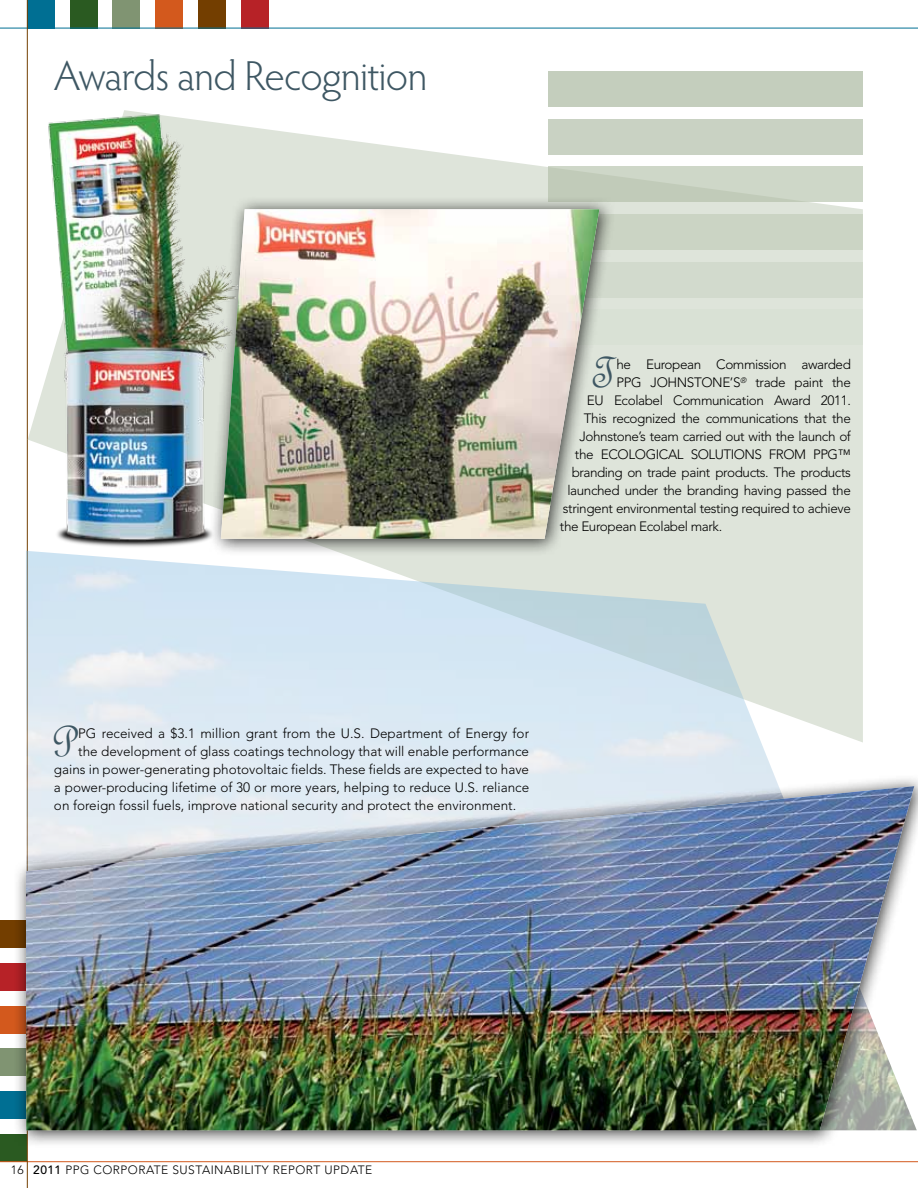
<style>
.page{position:relative;width:918px;height:1188px;background:#fff}
.page>*{position:absolute;margin:0;border:0;box-sizing:border-box;transform-origin:0 0}
.t1{font:45.6px "French Script";color:#3e5763}
.t2{font:300 42px "Hypatia Sans Pro";letter-spacing:-.02em;color:#3e5763}
.t3{font:300 13.5px/18px "Avenir LT Std";letter-spacing:-.03em;color:#000}
.t4{font:300 13.5px "Avenir LT Std";color:#000}
.t5{font:300 12px "Avenir LT Std";letter-spacing:.04em;color:#000}
.s1{font-weight:500}
</style>
<div class="page">
<div style="left:0;top:1134px;width:27px;height:27px;background:#2a5a21"></div>
<div style="left:0;top:1091px;width:27px;height:28px;background:#006f93"></div>
<div style="left:0;top:1049px;width:27px;height:27px;background:#809472"></div>
<div style="left:0;top:1006px;width:27px;height:27px;background:#d3591d"></div>
<div style="left:0;top:963px;width:27px;height:28px;background:#b72227"></div>
<div style="left:0;top:921px;width:27px;height:27px;background:#733e00"></div>
<div style="left:27px;top:0;width:28px;height:28px;background:#006f93"></div>
<div style="left:70px;top:0;width:27px;height:28px;background:#2a5a21"></div>
<div style="left:113px;top:0;width:27px;height:28px;background:#809472"></div>
<div style="left:156px;top:0;width:27px;height:28px;background:#d3591d"></div>
<div style="left:198px;top:0;width:27px;height:28px;background:#733e00"></div>
<div style="left:241px;top:0;width:27px;height:28px;background:#b72227"></div>
<hr style="left:0;top:1161px;width:918px;height:1px;background:#d3591d">
<hr style="left:0;top:28px;width:918px;height:1px;background:#006f93">
<hr style="left:27px;top:0;width:1px;height:1188px;background:#733e00">
<svg style="left:264px;top:129px;width:599px;height:422px;fill:#dee4da"></svg>
<img style="left:26px;top:551px;width:837px;height:223px">
<div style="left:13px;top:774px;width:905px;height:374px;background:#000;opacity:.75"></div>
<img style="left:26px;top:786px;width:888px;height:344px">
<div style="left:548px;top:71px;width:315px;height:36px;background:#c4cebd"></div>
<div style="left:548px;top:119px;width:315px;height:36px;background:#c9d2c3"></div>
<div style="left:548px;top:167px;width:315px;height:35px;background:linear-gradient(to right,#c1cbb9,#d0d9cb)"></div>
<div style="left:548px;top:214px;width:315px;height:36px;background:#cbd4c4"></div>
<div style="left:548px;top:262px;width:315px;height:36px;background:#d2dacd"></div>
<div style="left:548px;top:310px;width:315px;height:35px;background:#d7dfd2"></div>
<div style="left:208px;top:196px;width:407px;height:360px;background:#000;opacity:.75"></div>
<img style="left:264px;top:209px;width:335px;height:330px">
<img style="left:26px;top:71px;width:238px;height:495px">
<h2 class="t2" style="left:54px;top:48px;width:375px">Awards and Recognition</h2>
<h1 class="t1" style="left:590px;top:345px;width:25px">T</h1>
<p class="t3" style="left:617px;top:355px;width:236px">he European Commission awarded<br>PPG Johnstone</p>
<p class="t3" style="left:730px;top:373px;width:122px">’s<sup>®</sup> trade paint the</p>
<p class="t3" style="left:587px;top:391px;width:266px">EU Ecolabel Communication Award 2011.</p>
<p class="t3" style="left:584px;top:409px;width:269px">This recognized the communications that the</p>
<p class="t3" style="left:579px;top:427px;width:273px">Johnstone’s team carried out with the launch of</p>
<p class="t3" style="left:575px;top:445px;width:43px">the Ecological</p>
<p class="t3" style="left:691px;top:445px;width:16px">Solutions</p>
<p class="t3" style="left:769px;top:445px;width:10px">from</p>
<p class="t3" style="left:813px;top:445px;width:39px">PPG™</p>
<p class="t3" style="left:572px;top:463px;width:280px">branding on trade paint products. The products</p>
<p class="t3" style="left:567px;top:481px;width:285px">launched under the branding having passed the</p>
<p class="t3" style="left:563px;top:499px;width:289px">stringent environmental testing required to achieve</p>
<p class="t3" style="left:560px;top:517px;width:164px">the European Ecolabel mark.</p>
<h1 class="t1" style="left:51px;top:714px;width:26px">P</h1>
<p class="t4" style="left:78px;top:725px;width:452px">PG received a $3.1 million grant from the U.S. Department of Energy for</p>
<p class="t4" style="left:78px;top:743px;width:452px">the development of glass coatings technology that will enable performance</p>
<p class="t4" style="left:54px;top:761px;width:477px">gains in power-generating photovoltaic fields. These fields are expected to have</p>
<p class="t4" style="left:54px;top:779px;width:477px">a power-producing lifetime of 30 or more years, helping to reduce U.S. reliance</p>
<p class="t4" style="left:54px;top:797px;width:464px">on foreign fossil fuels, improve national security and protect the environment.</p>
<p class="t5" style="left:11px;top:1163px;width:363px">16 <span class="s1">2011</span> PPG Corporate Sustainability Report update</p>
</div>
